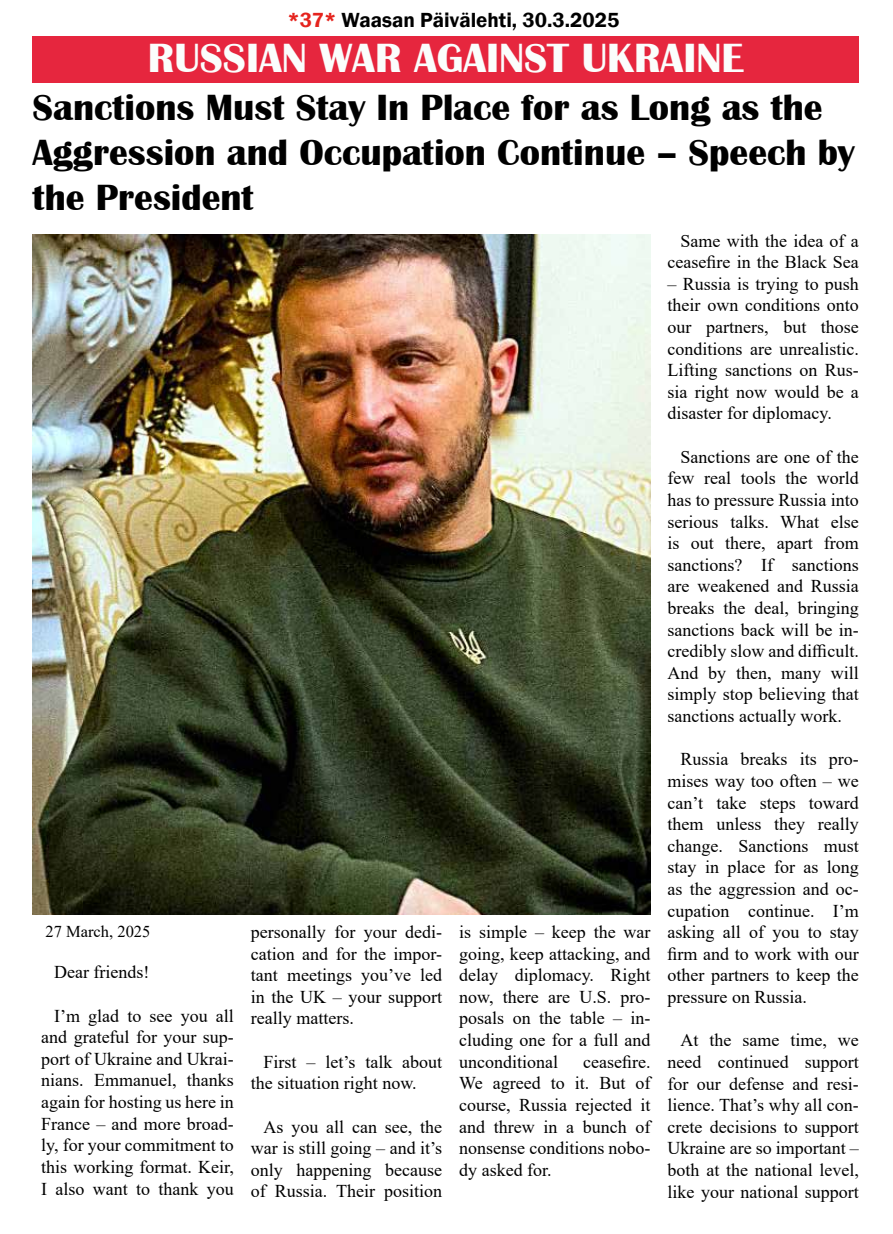
<style>
.page{position:relative;width:893px;height:1234px;background:#fff}
.page>*{position:absolute;margin:0;border:0;box-sizing:border-box;transform-origin:0 0}
.t1{font:700 42px "Britannic";color:#fbfdfc}
.t2{font:700 37.5px/45px "Britannic";color:#000}
.t3{font:600 21px "Franklin Gothic";color:#000}
.t4{font:18px/21.6px "Times New Roman";color:#000;text-align:justify}
.t5{font:16.5px "Times New Roman";color:#000}
.s1{color:#e5231d}
</style>
<div class="page">
<img style="left:33px;top:234px;width:618px;height:680px">
<div style="left:33px;top:36px;width:826px;height:47px;background:#e6263e"></div>
<p class="t3" style="left:288px;top:8px;width:333px"><span class="s1">*37*</span> Waasan Päivälehti, 30.3.2025</p>
<h1 class="t1" style="left:148px;top:34px;width:597px">RUSSIAN WAR AGAINST UKRAINE</h1>
<h2 class="t2" style="left:33px;top:86px;width:824px">Sanctions Must Stay In Place for as Long as the<br>Aggression and Occupation Continue – Speech by the President</h2>
<p class="t5" style="left:46px;top:919px;width:106px">27 March, 2025</p>
<p class="t4" style="left:54px;top:960px;width:97px">Dear friends!</p>
<p class="t4" style="left:41px;top:1003px;width:194px;text-indent:13px">I’m glad to see you all and grateful for your sup&shy;port of Ukraine and Ukrai&shy;nians. Emmanuel, thanks again for hosting us here in France – and more broad&shy;ly, for your commitment to this working format. Keir, I also want to thank you</p>
<p class="t4" style="left:251px;top:920px;width:193px">personally for your dedi&shy;cation and for the impor&shy;tant meetings you’ve led in the UK – your support really matters.</p>
<p class="t4" style="left:251px;top:1049px;width:193px;text-indent:13px">First – let’s talk about the situation right now.</p>
<p class="t4" style="left:251px;top:1114px;width:193px;text-indent:13px">As you all can see, the war is still going – and it’s only happening because of Russia. Their position</p>
<p class="t4" style="left:459px;top:920px;width:193px">is simple – keep the war going, keep attacking, and delay diplomacy. Right now, there are U.S. pro&shy;posals on the table – in&shy;cluding one for a full and unconditional</p>
<p class="t4" style="left:459px;top:1049px;width:193px;text-indent:124px">ceasefire.<br>We agreed to it. But of course, Russia rejected it and threw in a bunch of nonsense conditions nobo&shy;dy asked for.</p>
<p class="t4" style="left:668px;top:229px;width:193px;text-align:right">Same with the idea of a ceasefire in the Black Sea</p>
<p class="t4" style="left:668px;top:272px;width:193px">– Russia is trying to push their own conditions onto our partners, but those conditions are unrealistic.<br>Lifting sanctions on Rus&shy;sia right now would be a disaster for diplomacy.</p>
<p class="t4" style="left:668px;top:445px;width:193px;text-indent:13px">Sanctions are one of the few real tools the world has to pressure Russia into serious talks. What else is out there, apart from sanctions? If sanctions are weakened and Russia breaks the deal, bringing sanctions back will be in&shy;credibly slow and difficult.<br>And by then, many will simply stop believing that sanctions actually work.</p>
<p class="t4" style="left:668px;top:747px;width:193px;text-indent:13px">Russia breaks its pro&shy;mises way too often – we can’t take steps toward them unless they really change. Sanctions must stay in place for as long as the aggression and oc&shy;cupation continue. I’m asking all of you to stay firm and to work with our other partners to keep the pressure on Russia.</p>
<p class="t4" style="left:668px;top:1028px;width:193px;text-indent:13px">At the same time, we need continued support for our defense and resi&shy;lience. That’s why all con&shy;crete decisions to support Ukraine are so important – both at the national level, like your national support</p>
</div>
